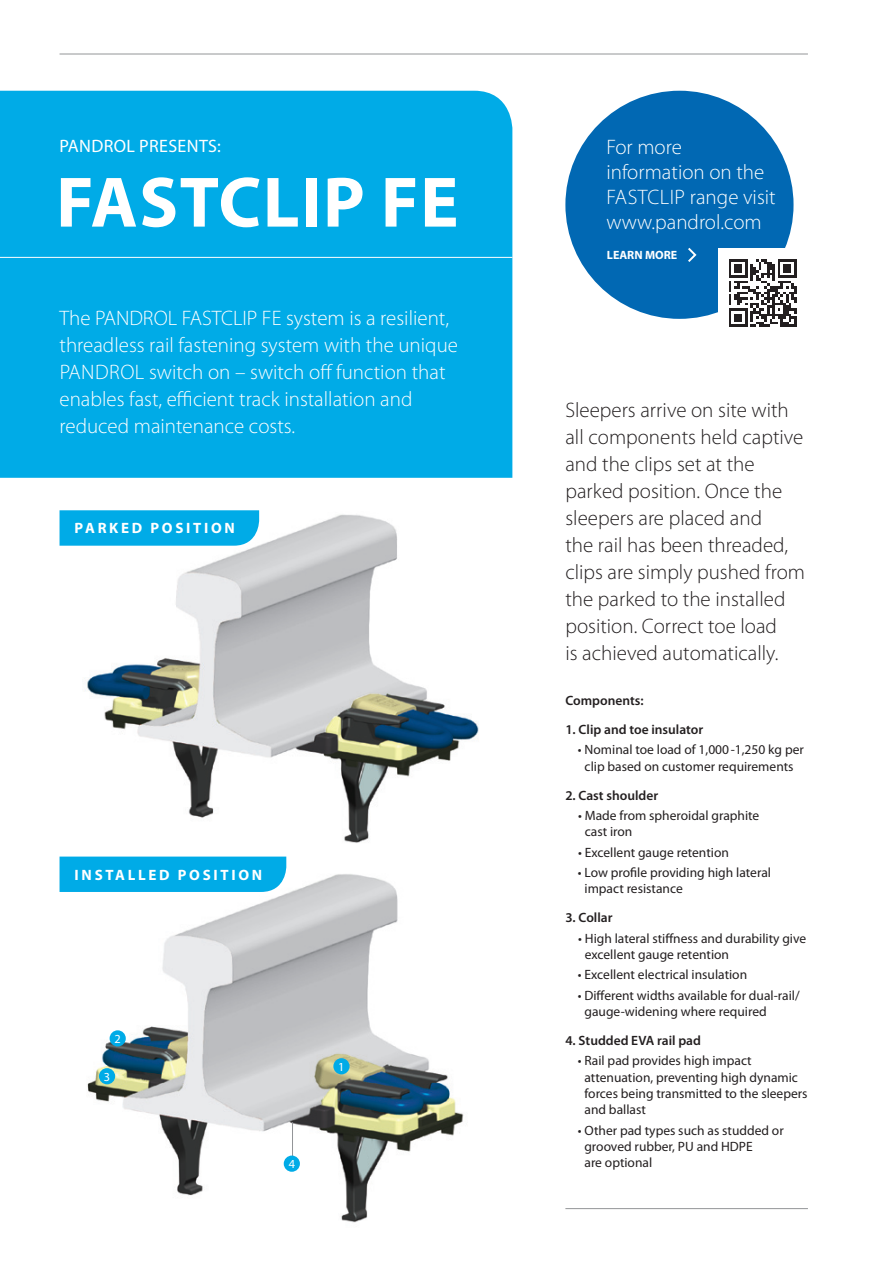
<style>
.page{position:relative;width:893px;height:1263px;background:#fff}
.page>*{position:absolute;margin:0;border:0;box-sizing:border-box;transform-origin:0 0}
.COVER_TITLE{font:700 72px "Myriad Pro";letter-spacing:.02em;color:#fff}
.INSTRUCTIONS_COPY{font:300 21px/27px "Myriad Pro";color:#231f20}
.PRODUCT_INTRO{font:300 21px/27px "Myriad Pro";color:#fff}
.QR_COPY{font:300 21px/25.2px "Myriad Pro";color:#fff}
.PANDROL_PRESENTS{font:18px "Myriad Pro";letter-spacing:.02em;color:#fff}
.SECTION_TITLES{font:700 15px "Myriad Pro";letter-spacing:.18em;color:#fff}
.DETAIL_TITLE{font:13.5px/16.2px "Myriad Pro";color:#231f20}
.DETAIL_TITLE-2{font:600 13.5px "Myriad Pro";color:#231f20}
.t1{font:12.3px "Myriad Pro";color:#fff}
.QR_LEARN_MORE{font:700 12px "Myriad Pro";color:#fff}
</style>
<div class="page">
<div style="left:0;top:91px;width:512px;height:387px;background:#00abe7"></div>
<hr style="left:60px;top:54px;width:748px;height:1px;background:#939598">
<hr style="left:0;top:257px;width:512px;height:1px;background:#fff">
<div style="left:565px;top:91px;width:228px;height:228px;background:#0168b3;border-radius:50%"></div>
<svg style="left:688px;top:248px;width:9px;height:14px"></svg>
<svg style="left:718px;top:248px;width:79px;height:79px"></svg>
<img style="left:85px;top:510px;width:394px;height:333px">
<svg style="left:60px;top:510px;width:199px;height:36px;background:#08ade7"></svg>
<hr style="left:565px;top:1208px;width:243px;height:1px;background:#939598">
<img style="left:87px;top:859px;width:377px;height:364px">
<div style="left:333px;top:1058px;width:17px;height:16px;background:#00abe7;border-radius:50%"></div>
<div style="left:110px;top:1030px;width:16px;height:16px;background:#00abe7;border-radius:50%"></div>
<div style="left:99px;top:1068px;width:16px;height:16px;background:#00abe7;border-radius:50%"></div>
<hr style="left:292px;top:1122px;width:1px;height:34px;background:#939598">
<div style="left:284px;top:1155px;width:16px;height:17px;background:#00abe7;border-radius:50%"></div>
<div style="left:60px;top:856px;width:226px;height:36px;background:#00abe7"></div>
<p class="PANDROL_PRESENTS" style="left:59px;top:136px;width:163px">PANDROL PRESENTS:</p>
<p class="COVER_TITLE" style="left:56px;top:162px;width:404px">FASTCLIP FE</p>
<p class="PRODUCT_INTRO" style="left:60px;top:305px;width:400px">The PANDROL FASTCLIP FE system is a resilient, threadless rail fastening system with the unique PANDROL switch on – switch off function that enables fast, efficient track installation and reduced maintenance costs.</p>
<p class="SECTION_TITLES" style="left:75px;top:520px;width:162px">PARKED POSITION</p>
<p class="SECTION_TITLES" style="left:75px;top:866px;width:189px">INSTALLED POSITION</p>
<p class="t1" style="left:115px;top:1032px;width:8px">2</p>
<p class="t1" style="left:104px;top:1070px;width:8px">3</p>
<p class="t1" style="left:289px;top:1157px;width:8px">4</p>
<p class="t1" style="left:338px;top:1060px;width:8px">1</p>
<p class="QR_COPY" style="left:606px;top:134px;width:171px">For more information on the<br>FASTCLIP range visit www.pandrol.com</p>
<p class="QR_LEARN_MORE" style="left:607px;top:248px;width:72px">LEARN MORE</p>
<p class="INSTRUCTIONS_COPY" style="left:565px;top:396px;width:241px">Sleepers arrive on site with all components held captive and the clips set at the parked position. Once the sleepers are placed and<br>the rail has been threaded, clips are simply pushed from the parked to the installed position. Correct toe load<br>is achieved automatically.</p>
<p class="DETAIL_TITLE-2" style="left:565px;top:693px;width:80px">Components:</p>
<p class="DETAIL_TITLE-2" style="left:565px;top:722px;width:139px">1. Clip and toe insulator</p>
<p class="DETAIL_TITLE" style="left:578px;top:742px;width:227px;text-align:center">• Nominal toe load of 1,000 -1,250 kg per clip based on customer requirements</p>
<p class="DETAIL_TITLE-2" style="left:565px;top:787px;width:94px">2. Cast shoulder</p>
<p class="DETAIL_TITLE" style="left:585px;top:808px;width:176px;text-indent:-7px">• Made from spheroidal graphite cast iron</p>
<p class="DETAIL_TITLE" style="left:578px;top:844px;width:152px">• Excellent gauge retention</p>
<p class="DETAIL_TITLE" style="left:584px;top:865px;width:188px;text-indent:-7px">• Low profile providing high lateral impact resistance</p>
<p class="DETAIL_TITLE-2" style="left:565px;top:910px;width:49px">3. Collar</p>
<p class="DETAIL_TITLE" style="left:585px;top:930px;width:223px;text-indent:-7px">• High lateral stiffness and durability give excellent gauge retention</p>
<p class="DETAIL_TITLE" style="left:578px;top:967px;width:171px">• Excellent electrical insulation</p>
<p class="DETAIL_TITLE" style="left:584px;top:987px;width:217px;text-indent:-7px">• Different widths available for dual-rail/ gauge-widening where required</p>
<p class="DETAIL_TITLE-2" style="left:565px;top:1033px;width:137px">4. Studded EVA rail pad</p>
<p class="DETAIL_TITLE" style="left:584px;top:1053px;width:225px;text-indent:-7px">• Rail pad provides high impact attenuation, preventing high dynamic forces being transmitted to the sleepers and ballast</p>
<p class="DETAIL_TITLE" style="left:584px;top:1122px;width:201px;text-indent:-7px">• Other pad types such as studded or grooved rubber, PU and HDPE<br>are optional</p>
</div>
